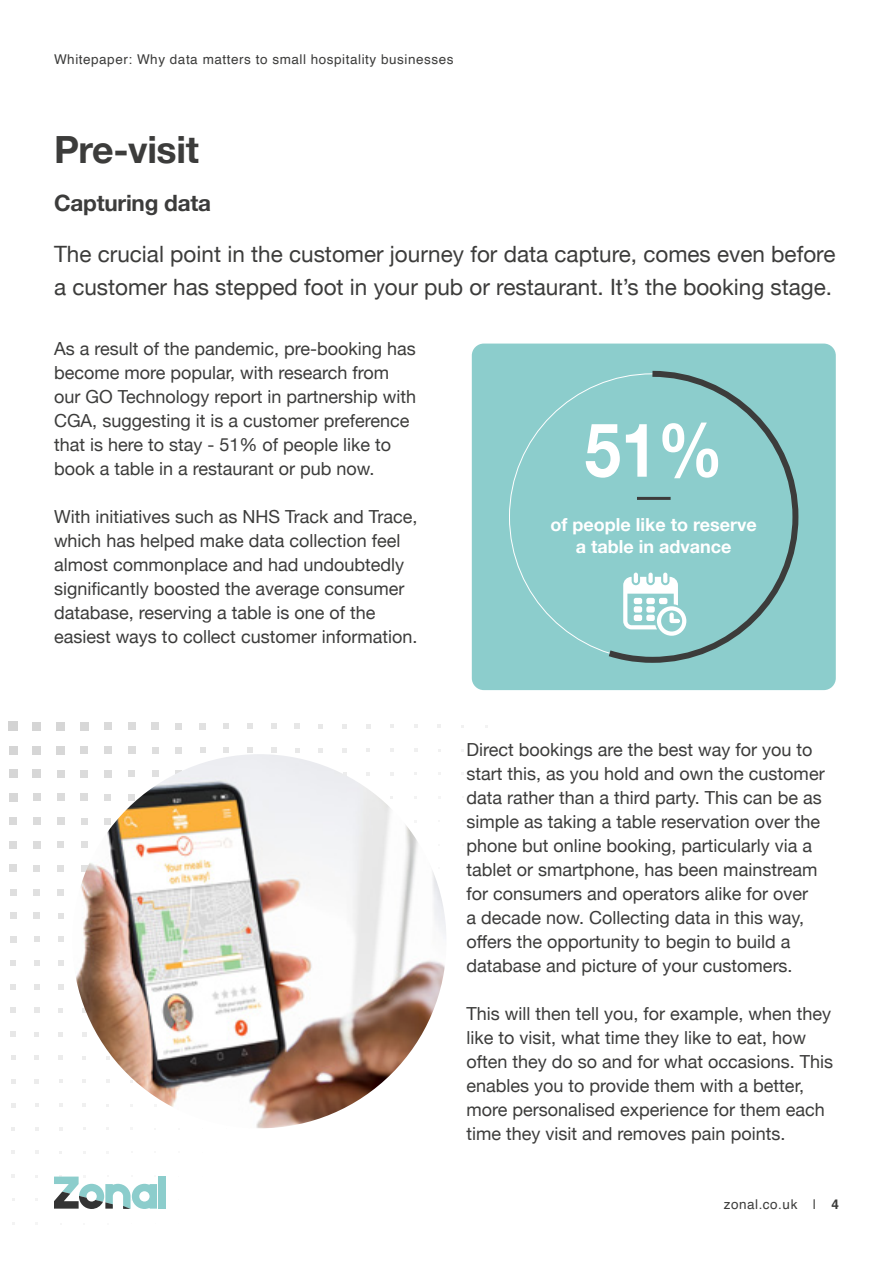
<style>
.page{position:relative;width:893px;height:1263px;background:#fff}
.page>*{position:absolute;margin:0;border:0;box-sizing:border-box;transform-origin:0 0}
.t1{font:700 75px "Helvetica Neue";color:#fff;scale:.87 1}
.t2{font:700 37.5px "Helvetica Neue";letter-spacing:-.01em;color:#3c3c3b}
.t3{font:22.5px/33px "Helvetica Neue";color:#3c3c3b}
.t4{font:700 22.5px "Helvetica Neue";letter-spacing:-.01em;color:#3c3c3b}
.t5{font:18px/24px "Helvetica Neue";color:#3c3c3b}
.t6{font:700 18px/22.5px "Helvetica Neue";color:#fff;text-align:center}
.t7{font:13.5px "Helvetica";letter-spacing:.04em;color:#3c3c3b}
.s1{font-weight:700}
</style>
<div class="page">
<svg style="left:12px;top:1174px;width:3px;height:4px"></svg>
<svg style="left:11px;top:1151px;width:4px;height:3px"></svg>
<svg style="left:35px;top:1127px;width:4px;height:3px"></svg>
<svg style="left:11px;top:1127px;width:4px;height:4px"></svg>
<svg style="left:83px;top:1103px;width:3px;height:4px"></svg>
<svg style="left:59px;top:1103px;width:3px;height:4px"></svg>
<svg style="left:35px;top:1103px;width:4px;height:4px"></svg>
<svg style="left:11px;top:1103px;width:4px;height:4px"></svg>
<svg style="left:82px;top:1080px;width:4px;height:3px"></svg>
<svg style="left:59px;top:1079px;width:3px;height:4px"></svg>
<svg style="left:35px;top:1079px;width:4px;height:4px"></svg>
<svg style="left:11px;top:1079px;width:4px;height:5px"></svg>
<svg style="left:106px;top:1056px;width:4px;height:3px"></svg>
<svg style="left:82px;top:1056px;width:4px;height:4px"></svg>
<svg style="left:58px;top:1056px;width:5px;height:4px"></svg>
<svg style="left:35px;top:1055px;width:4px;height:5px"></svg>
<svg style="left:11px;top:1055px;width:5px;height:5px"></svg>
<svg style="left:82px;top:1032px;width:4px;height:4px"></svg>
<svg style="left:58px;top:1032px;width:5px;height:4px"></svg>
<svg style="left:34px;top:1032px;width:5px;height:4px"></svg>
<svg style="left:11px;top:1031px;width:5px;height:5px"></svg>
<svg style="left:82px;top:1008px;width:4px;height:4px"></svg>
<svg style="left:58px;top:1008px;width:5px;height:5px"></svg>
<svg style="left:34px;top:1008px;width:5px;height:5px"></svg>
<svg style="left:10px;top:1008px;width:6px;height:5px"></svg>
<svg style="left:58px;top:984px;width:5px;height:5px"></svg>
<svg style="left:34px;top:984px;width:5px;height:5px"></svg>
<svg style="left:10px;top:984px;width:6px;height:5px"></svg>
<svg style="left:58px;top:960px;width:5px;height:6px"></svg>
<svg style="left:34px;top:960px;width:6px;height:6px"></svg>
<svg style="left:10px;top:960px;width:6px;height:6px"></svg>
<svg style="left:58px;top:936px;width:5px;height:6px"></svg>
<svg style="left:34px;top:936px;width:6px;height:6px"></svg>
<svg style="left:10px;top:936px;width:6px;height:6px"></svg>
<svg style="left:58px;top:913px;width:5px;height:6px"></svg>
<svg style="left:34px;top:913px;width:6px;height:6px"></svg>
<div style="left:10px;top:912px;width:6px;height:7px;background:#e0e0e0"></div>
<div style="left:57px;top:889px;width:7px;height:6px;background:#e1e1e1"></div>
<svg style="left:34px;top:889px;width:6px;height:6px"></svg>
<div style="left:10px;top:889px;width:7px;height:6px;background:#dedede"></div>
<svg style="left:81px;top:865px;width:6px;height:6px"></svg>
<div style="left:57px;top:865px;width:7px;height:7px;background:#e0e0e0"></div>
<div style="left:33px;top:865px;width:7px;height:7px;background:#dedede"></div>
<div style="left:10px;top:865px;width:7px;height:7px;background:#dcdcdc"></div>
<div style="left:81px;top:841px;width:6px;height:7px;background:#e0e0e0"></div>
<div style="left:57px;top:841px;width:7px;height:7px;background:#dedede"></div>
<div style="left:33px;top:841px;width:7px;height:7px;background:#dcdcdc"></div>
<div style="left:9px;top:841px;width:8px;height:7px;background:#dbdbdb"></div>
<svg style="left:105px;top:818px;width:6px;height:6px"></svg>
<div style="left:81px;top:817px;width:7px;height:7px;background:#dedede"></div>
<div style="left:57px;top:817px;width:7px;height:8px;background:#dcdcdc"></div>
<div style="left:33px;top:817px;width:8px;height:8px;background:#dbdbdb"></div>
<div style="left:9px;top:817px;width:8px;height:8px;background:#d9d9d9"></div>
<div style="left:128px;top:794px;width:7px;height:7px;background:#e0e0e0"></div>
<div style="left:104px;top:794px;width:7px;height:7px;background:#dedede"></div>
<div style="left:81px;top:794px;width:7px;height:7px;background:#dcdcdc"></div>
<div style="left:57px;top:794px;width:7px;height:7px;background:#dbdbdb"></div>
<div style="left:33px;top:793px;width:8px;height:8px;background:#d9d9d9"></div>
<div style="left:9px;top:793px;width:8px;height:8px;background:#d7d7d7"></div>
<svg style="left:366px;top:772px;width:4px;height:3px"></svg>
<div style="left:176px;top:770px;width:6px;height:7px;background:#e1e1e1"></div>
<div style="left:152px;top:770px;width:6px;height:7px;background:#e0e0e0"></div>
<div style="left:128px;top:770px;width:7px;height:7px;background:#dedede"></div>
<div style="left:104px;top:770px;width:7px;height:7px;background:#dcdcdc"></div>
<div style="left:80px;top:770px;width:8px;height:7px;background:#dbdbdb"></div>
<div style="left:57px;top:770px;width:7px;height:8px;background:#d9d9d9"></div>
<div style="left:33px;top:770px;width:8px;height:8px;background:#d7d7d7"></div>
<div style="left:9px;top:769px;width:8px;height:9px;background:#d6d6d6"></div>
<svg style="left:414px;top:748px;width:3px;height:4px"></svg>
<svg style="left:390px;top:748px;width:4px;height:4px"></svg>
<svg style="left:366px;top:748px;width:4px;height:4px"></svg>
<svg style="left:342px;top:748px;width:5px;height:4px"></svg>
<svg style="left:319px;top:748px;width:4px;height:4px"></svg>
<svg style="left:295px;top:748px;width:5px;height:4px"></svg>
<svg style="left:271px;top:747px;width:5px;height:5px"></svg>
<svg style="left:247px;top:747px;width:6px;height:6px"></svg>
<svg style="left:223px;top:747px;width:6px;height:6px"></svg>
<svg style="left:200px;top:747px;width:5px;height:6px"></svg>
<svg style="left:176px;top:747px;width:6px;height:6px"></svg>
<div style="left:152px;top:746px;width:7px;height:7px;background:#dedede"></div>
<div style="left:128px;top:746px;width:7px;height:8px;background:#dcdcdc"></div>
<div style="left:104px;top:746px;width:8px;height:8px;background:#dbdbdb"></div>
<div style="left:80px;top:746px;width:8px;height:8px;background:#d9d9d9"></div>
<div style="left:56px;top:746px;width:9px;height:8px;background:#d7d7d7"></div>
<div style="left:33px;top:746px;width:8px;height:8px;background:#d6d6d6"></div>
<div style="left:9px;top:746px;width:9px;height:8px;background:#d5d5d5"></div>
<svg style="left:390px;top:724px;width:4px;height:4px"></svg>
<svg style="left:366px;top:724px;width:4px;height:4px"></svg>
<svg style="left:342px;top:724px;width:5px;height:4px"></svg>
<svg style="left:318px;top:724px;width:5px;height:5px"></svg>
<svg style="left:295px;top:724px;width:5px;height:5px"></svg>
<svg style="left:271px;top:724px;width:5px;height:5px"></svg>
<svg style="left:247px;top:723px;width:6px;height:6px"></svg>
<svg style="left:223px;top:723px;width:6px;height:6px"></svg>
<div style="left:199px;top:723px;width:7px;height:6px;background:#e1e1e1"></div>
<div style="left:175px;top:723px;width:7px;height:7px;background:#dedede"></div>
<div style="left:152px;top:723px;width:7px;height:7px;background:#dcdcdc"></div>
<div style="left:128px;top:723px;width:7px;height:7px;background:#dbdbdb"></div>
<div style="left:104px;top:722px;width:8px;height:8px;background:#dadada"></div>
<div style="left:80px;top:722px;width:8px;height:8px;background:#d7d7d7"></div>
<div style="left:56px;top:722px;width:9px;height:9px;background:#d6d6d6"></div>
<div style="left:32px;top:722px;width:9px;height:9px;background:#d5d5d5"></div>
<div style="left:9px;top:722px;width:9px;height:9px;background:#d3d3d3"></div>
<img style="left:72px;top:754px;width:374px;height:374px;border-radius:187px">
<div style="left:472px;top:344px;width:364px;height:346px;background:#8ccdcc;border-radius:12px"></div>
<svg style="left:602px;top:370px;width:197px;height:293px"></svg>
<svg style="left:623px;top:573px;width:63px;height:63px"></svg>
<div style="left:158px;top:1176px;width:8px;height:32px;background:#8ccdcc"></div>
<svg style="left:54px;top:1175px;width:103px;height:34px"></svg>
<p class="t7" style="left:54px;top:49px;width:401px">Whitepaper: Why data matters to small hospitality businesses</p>
<h2 class="t2" style="left:54px;top:120px;width:146px">Pre-visit</h2>
<p class="t4" style="left:54px;top:185px;width:159px">Capturing data</p>
<p class="t3" style="left:54px;top:239px;width:783px">The crucial point in the customer journey for data capture, comes even before a customer has stepped foot in your pub or restaurant. It’s the booking stage.</p>
<p class="t5" style="left:54px;top:338px;width:364px">As a result of the pandemic, pre-booking has become more popular, with research from our GO Technology report in partnership with CGA, suggesting it is a customer preference that is here to stay - 51% of people like to book a table in a restaurant or pub now.</p>
<p class="t5" style="left:54px;top:506px;width:365px">With initiatives such as NHS Track and Trace, which has helped make data collection feel almost commonplace and had undoubtedly significantly boosted the average consumer database, reserving a table is one of the easiest ways to collect customer information.</p>
<h1 class="t1" style="left:584px;top:391px;width:161px">51%</h1>
<p class="t6" style="left:551px;top:514px;width:208px">of people like to reserve a table in advance</p>
<p class="t5" style="left:467px;top:738px;width:360px">Direct bookings are the best way for you to start this, as you hold and own the customer data rather than a third party. This can be as simple as taking a table reservation over the phone but online booking, particularly via a tablet or smartphone, has been mainstream for consumers and operators alike for over<br>a decade now. Collecting data in this way, offers the opportunity to begin to build a database and picture of your customers.</p>
<p class="t5" style="left:467px;top:1002px;width:368px">This will then tell you, for example, when they like to visit, what time they like to eat, how often they do so and for what occasions. This enables you to provide them with a better, more personalised experience for them each time they visit and removes pain points.</p>
<p class="t7" style="left:724px;top:1194px;width:117px">zonal.co.uk | <span class="s1">4</span></p>
</div>
